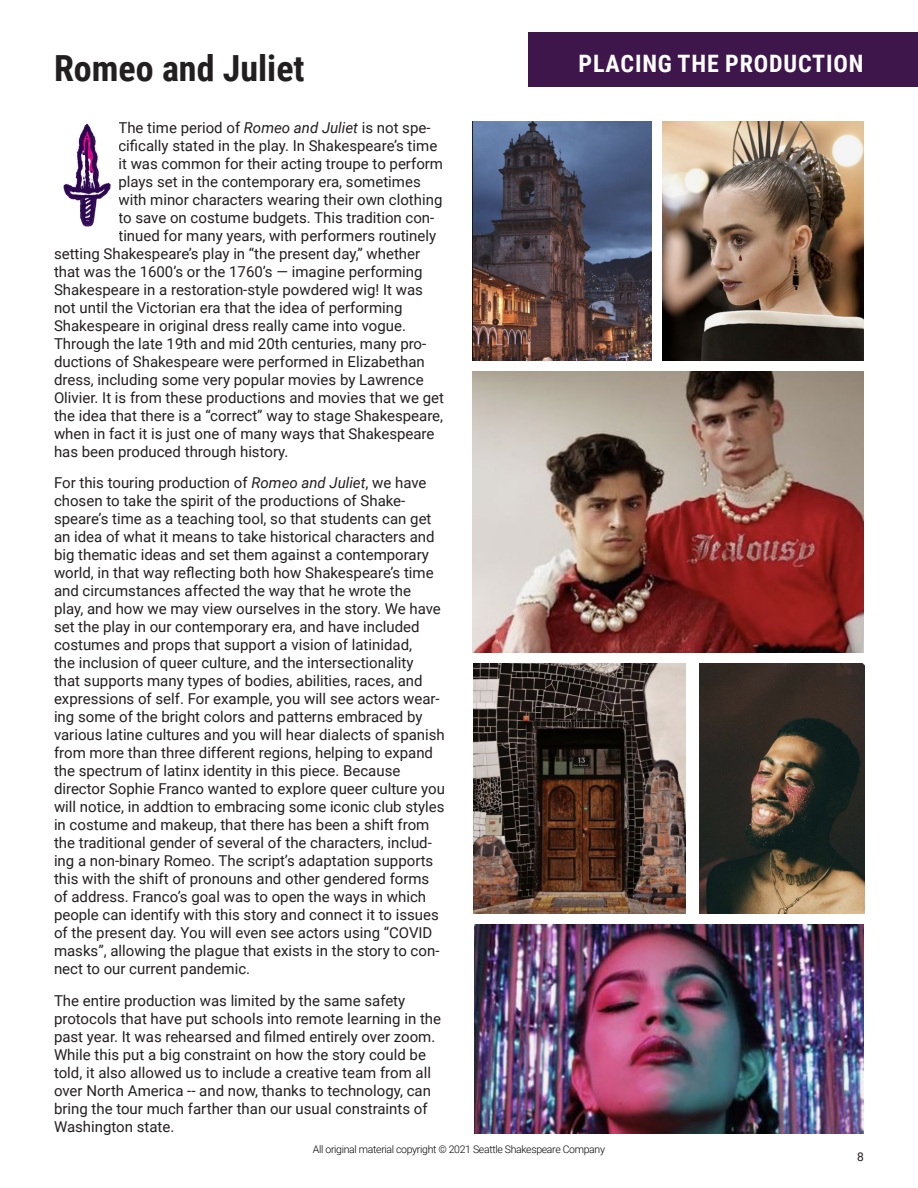
<style>
.page{position:relative;width:918px;height:1188px;background:#fff}
.page>*{position:absolute;margin:0;border:0;box-sizing:border-box;transform-origin:0 0}
.t1{font:700 36px "Roboto Condensed";color:#231f20}
.t2{font:700 24px "Roboto Condensed";letter-spacing:.035em;color:#fff}
.t3{font:15px/18px "Roboto";color:#231f20}
.t4{font:12px "Roboto";color:#231f20}
.t5{font:300 10.5px "Roboto";letter-spacing:-.03em;color:#000}
.s1{font-style:italic}
</style>
<div class="page">
<div style="left:528px;top:32px;width:390px;height:55px;background:#3e164b"></div>
<img style="left:472px;top:372px;width:392px;height:281px">
<img style="left:473px;top:122px;width:178px;height:238px">
<img style="left:474px;top:663px;width:212px;height:250px">
<img style="left:699px;top:663px;width:166px;height:250px">
<img style="left:662px;top:122px;width:202px;height:238px">
<img style="left:474px;top:924px;width:390px;height:210px">
<img style="left:63px;top:123px;width:48px;height:104px">
<p class="t1" style="left:54px;top:43px;width:252px">Romeo and Juliet</p>
<p class="t3" style="left:118px;top:118px;width:314px">The time period of <span class="s1">Romeo and Juliet</span> is not spe-</p>
<p class="t3" style="left:118px;top:136px;width:320px">cifically stated in the play. In Shakespeare’s time</p>
<p class="t3" style="left:118px;top:154px;width:326px">it was common for their acting troupe to perform</p>
<p class="t3" style="left:118px;top:172px;width:304px">plays set in the contemporary era, sometimes</p>
<p class="t3" style="left:118px;top:190px;width:326px">with minor characters wearing their own clothing</p>
<p class="t3" style="left:118px;top:208px;width:317px">to save on costume budgets. This tradition con-</p>
<p class="t3" style="left:118px;top:226px;width:319px">tinued for many years, with performers routinely</p>
<p class="t3" style="left:54px;top:244px;width:368px">setting Shakespeare’s play in “the present day,” whether</p>
<p class="t3" style="left:54px;top:262px;width:370px">that was the 1600’s or the 1760’s — imagine performing</p>
<p class="t3" style="left:54px;top:280px;width:370px">Shakespeare in a restoration-style powdered wig! It was</p>
<p class="t3" style="left:54px;top:298px;width:350px">not until the Victorian era that the idea of performing</p>
<p class="t3" style="left:54px;top:316px;width:354px">Shakespeare in original dress really came into vogue.</p>
<p class="t3" style="left:54px;top:334px;width:374px">Through the late 19th and mid 20th centuries, many pro-</p>
<p class="t3" style="left:54px;top:352px;width:372px">ductions of Shakespeare were performed in Elizabethan</p>
<p class="t3" style="left:54px;top:370px;width:371px">dress, including some very popular movies by Lawrence</p>
<p class="t3" style="left:54px;top:388px;width:392px">Olivier. It is from these productions and movies that we get</p>
<p class="t3" style="left:54px;top:406px;width:391px">the idea that there is a “correct” way to stage Shakespeare,</p>
<p class="t3" style="left:54px;top:424px;width:382px">when in fact it is just one of many ways that Shakespeare</p>
<p class="t3" style="left:54px;top:442px;width:236px">has been produced through history.</p>
<p class="t3" style="left:54px;top:473px;width:392px">For this touring production of <span class="s1">Romeo and Juliet</span>, we have chosen to take the spirit of the productions of Shake&shy;speare’s time as a teaching tool, so that students can get an idea of what it means to take historical characters and big thematic ideas and set them against a contemporary world, in that way reflecting both how Shakespeare’s time and circumstances affected the way that he wrote the<br>play, and how we may view ourselves in the story. We have set the play in our contemporary era, and have included costumes and props that support a vision of latinidad,<br>the inclusion of queer culture, and the intersectionality<br>that supports many types of bodies, abilities, races, and expressions of self. For example, you will see actors wear&shy;ing some of the bright colors and patterns embraced by various latine cultures and you will hear dialects of spanish from more than three different regions, helping to expand the spectrum of latinx identity in this piece. Because director Sophie Franco wanted to explore queer culture you will notice, in addtion to embracing some iconic club styles in costume and makeup, that there has been a shift from the traditional gender of several of the characters, includ&shy;ing a non-binary Romeo. The script’s adaptation supports this with the shift of pronouns and other gendered forms of address. Franco’s goal was to open the ways in which people can identify with this story and connect it to issues of the present day. You will even see actors using “COVID masks”, allowing the plague that exists in the story to con&shy;nect to our current pandemic.</p>
<p class="t3" style="left:54px;top:991px;width:389px">The entire production was limited by the same safety protocols that have put schools into remote learning in the past year. It was rehearsed and filmed entirely over zoom.<br>While this put a big constraint on how the story could be told, it also allowed us to include a creative team from all over North America -- and now, thanks to technology, can bring the tour much farther than our usual constraints of Washington state.</p>
<p class="t2" style="left:579px;top:47px;width:287px">PLACING THE PRODUCTION</p>
<p class="t5" style="left:313px;top:1142px;width:294px">All original material copyright © 2021 Seattle Shakespeare Company</p>
<p class="t4" style="left:857px;top:1149px;width:8px">8</p>
</div>
